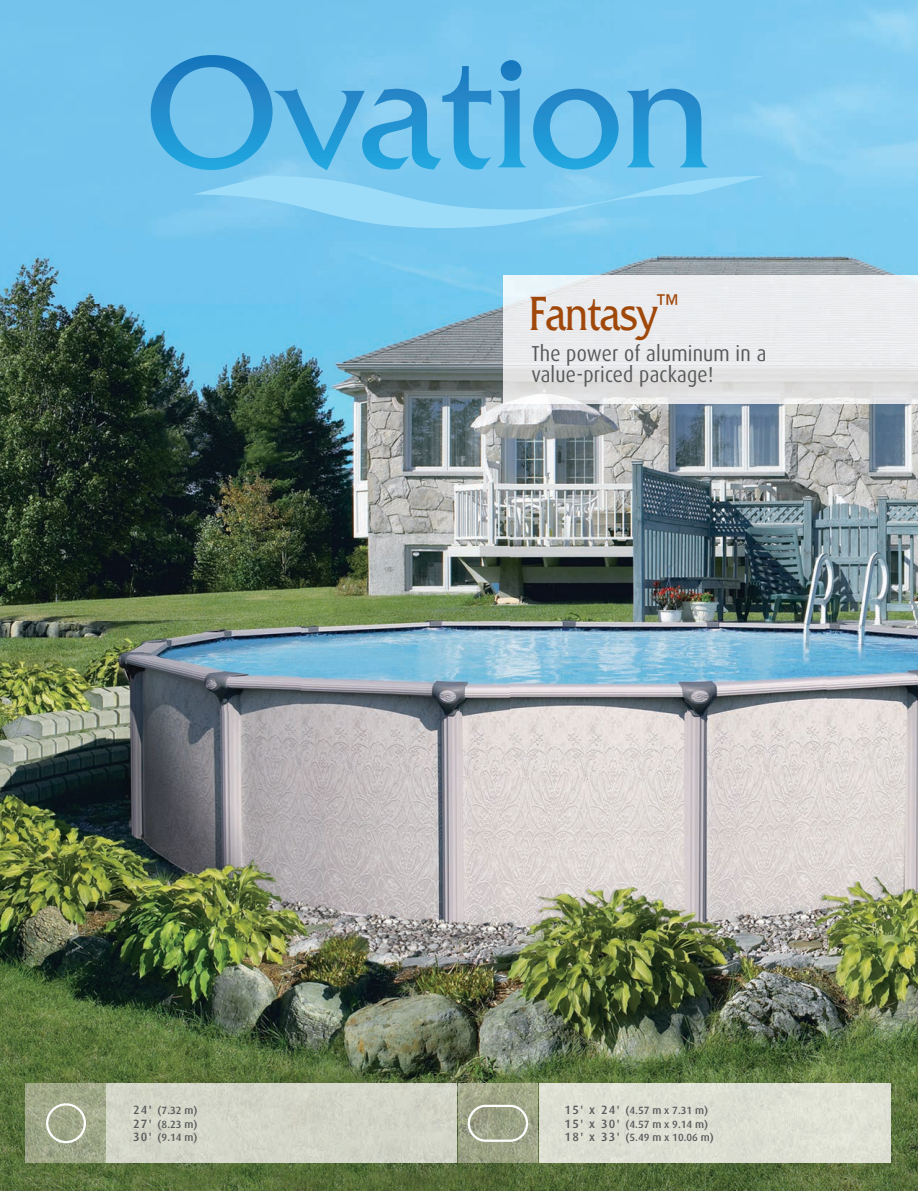
<style>
.page{position:relative;width:918px;height:1191px;background:#fff}
.page>*{position:absolute;margin:0;border:0;box-sizing:border-box;transform-origin:0 0}
.t1{font:50.4px "Friz Quadrata";letter-spacing:-.02em;color:#a0470a;scale:.84 1}
.t2{font:21.6px/21.6px "Dax";letter-spacing:.01em;color:#57585a;scale:.9 1}
.t3{font:500 10.5px/13.5px "Dax";color:#57585a;text-align:justify}
.s1{font-size:12px}
</style>
<div class="page">
<img style="left:0;top:0;width:615px;height:304px">
<img style="left:615px;top:0;width:303px;height:275px">
<img style="left:0;top:304px;width:510px;height:793px">
<img style="left:510px;top:403px;width:408px;height:694px">
<img style="left:0;top:1097px;width:37px;height:93px">
<img style="left:90px;top:1097px;width:52px;height:93px">
<img style="left:406px;top:1097px;width:156px;height:93px">
<img style="left:878px;top:1097px;width:40px;height:93px">
<img style="left:37px;top:1162px;width:53px;height:28px">
<img style="left:142px;top:1162px;width:264px;height:28px">
<img style="left:562px;top:1162px;width:316px;height:28px">
<svg style="left:151px;top:55px;width:340px;height:115px;background:#5fb6e5"></svg>
<svg style="left:498px;top:60px;width:28px;height:107px;background:#4caade"></svg>
<svg style="left:533px;top:89px;width:85px;height:80px;background:#55b2e3"></svg>
<svg style="left:627px;top:89px;width:80px;height:78px;background:#57b2e2"></svg>
<svg style="left:193px;top:176px;width:570px;height:52px;background:#87d0f2"></svg>
<img style="left:26px;top:1083px;width:79px;height:79px">
<img style="left:458px;top:1083px;width:79px;height:79px">
<div style="left:46px;top:1102px;width:40px;height:40px;border:2px solid #fff;border-radius:50%"></div>
<div style="left:539px;top:1083px;width:351px;height:79px;background:#dedfd3"></div>
<div style="left:107px;top:1083px;width:349px;height:79px;background:#d2d5c7"></div>
<div style="left:467px;top:1104px;width:61px;height:37px;border:2px solid #fff;border-radius:17px"></div>
<h1 class="t1" style="left:528px;top:285px;width:183px">Fantasy<sup>™</sup></h1>
<h2 class="t2" style="left:531px;top:342px;width:263px">The power of aluminum in a value-priced package!</h2>
<p class="t3" style="left:133px;top:1103px;width:66px"><span class="s1">24'</span> (7.32 m)<br><span class="s1">27'</span> (8.23 m)<br><span class="s1">30'</span> (9.14 m)</p>
<p class="t3" style="left:564px;top:1103px;width:151px;text-align:left"><span class="s1">15' x 24'</span> (4.57 m x 7.31 m)<br><span class="s1">15' x 30'</span> (4.57 m x 9.14 m)<br><span class="s1">18' x 33'</span> (5.49 m x 10.06 m)</p>
</div>
